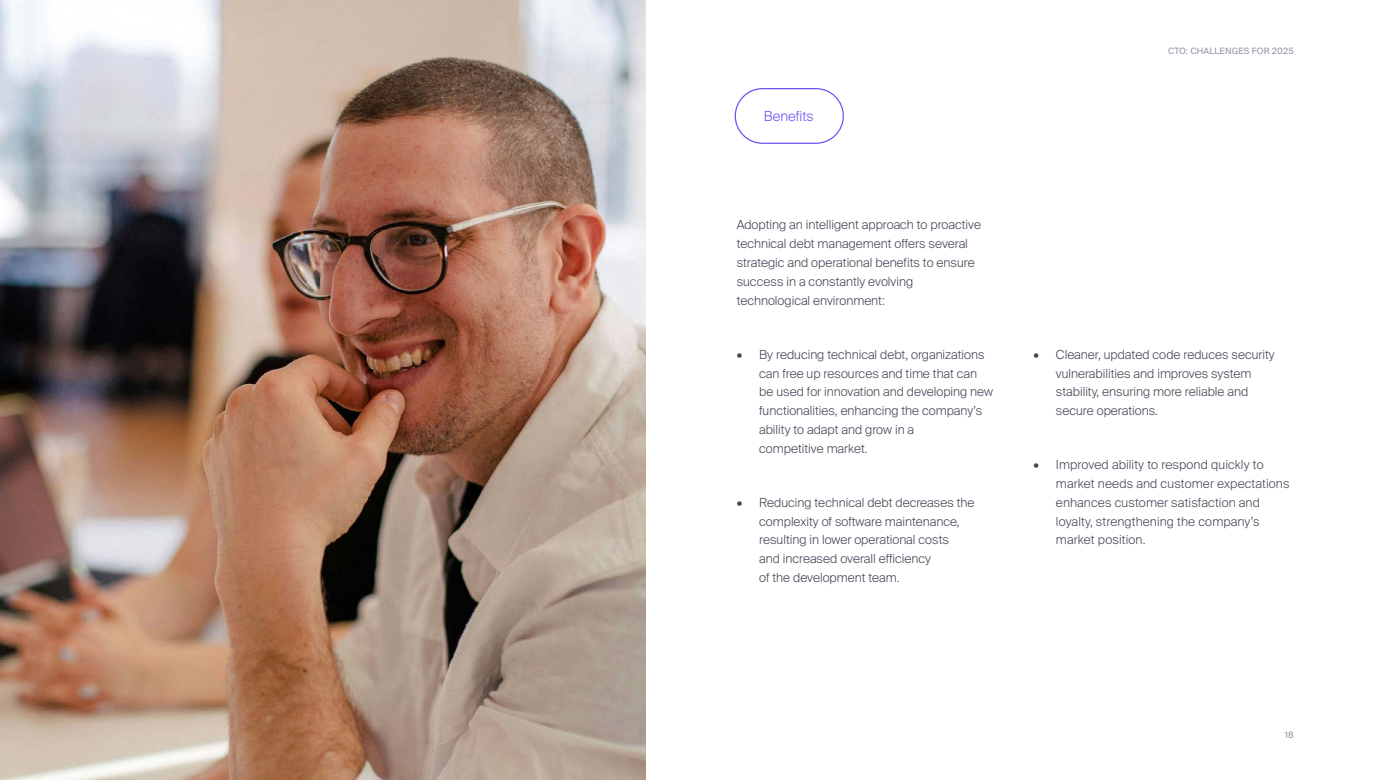
<style>
.page{position:relative;width:1382px;height:780px;background:#fff}
.page>*{position:absolute;margin:0;border:0;box-sizing:border-box;transform-origin:0 0}
.t1{font:300 13.75px "Suisse Intl";color:#6954f3}
.t2{font:300 12.5px/18.8px "Suisse Intl";color:#464658}
.t3{font:8.75px "Suisse Intl";letter-spacing:.01em;color:#9494a9}
</style>
<div class="page">
<img style="left:0;top:0;width:646px;height:780px">
<div style="left:735px;top:88px;width:109px;height:56px;border:1px solid #6954f3;border-radius:27px"></div>
<p class="t1" style="left:764px;top:108px;width:51px">Benefits</p>
<p class="t2" style="left:737px;top:216px;width:246px">Adopting an intelligent approach to proactive technical debt management offers several strategic and operational benefits to ensure success in a constantly evolving technological environment:</p>
<p class="t2" style="left:759px;top:345px;width:235px;text-indent:-22px">• By reducing technical debt, organizations can free up resources and time that can be used for innovation and developing new functionalities, enhancing the company’s ability to adapt and grow in a<br>competitive market.</p>
<p class="t2" style="left:759px;top:493px;width:217px;text-indent:-22px">• Reducing technical debt decreases the complexity of software maintenance, resulting in lower operational costs<br>and increased overall efficiency<br>of the development team.</p>
<p class="t3" style="left:1168px;top:46px;width:127px">CTO: CHALLENGES FOR 2025</p>
<p class="t2" style="left:1056px;top:345px;width:220px;text-indent:-22px">• Cleaner, updated code reduces security vulnerabilities and improves system stability, ensuring more reliable and secure operations.</p>
<p class="t2" style="left:1056px;top:455px;width:235px;text-indent:-22px">• Improved ability to respond quickly to market needs and customer expectations enhances customer satisfaction and loyalty, strengthening the company’s market position.</p>
<p class="t3" style="left:1285px;top:730px;width:10px">18</p>
</div>
